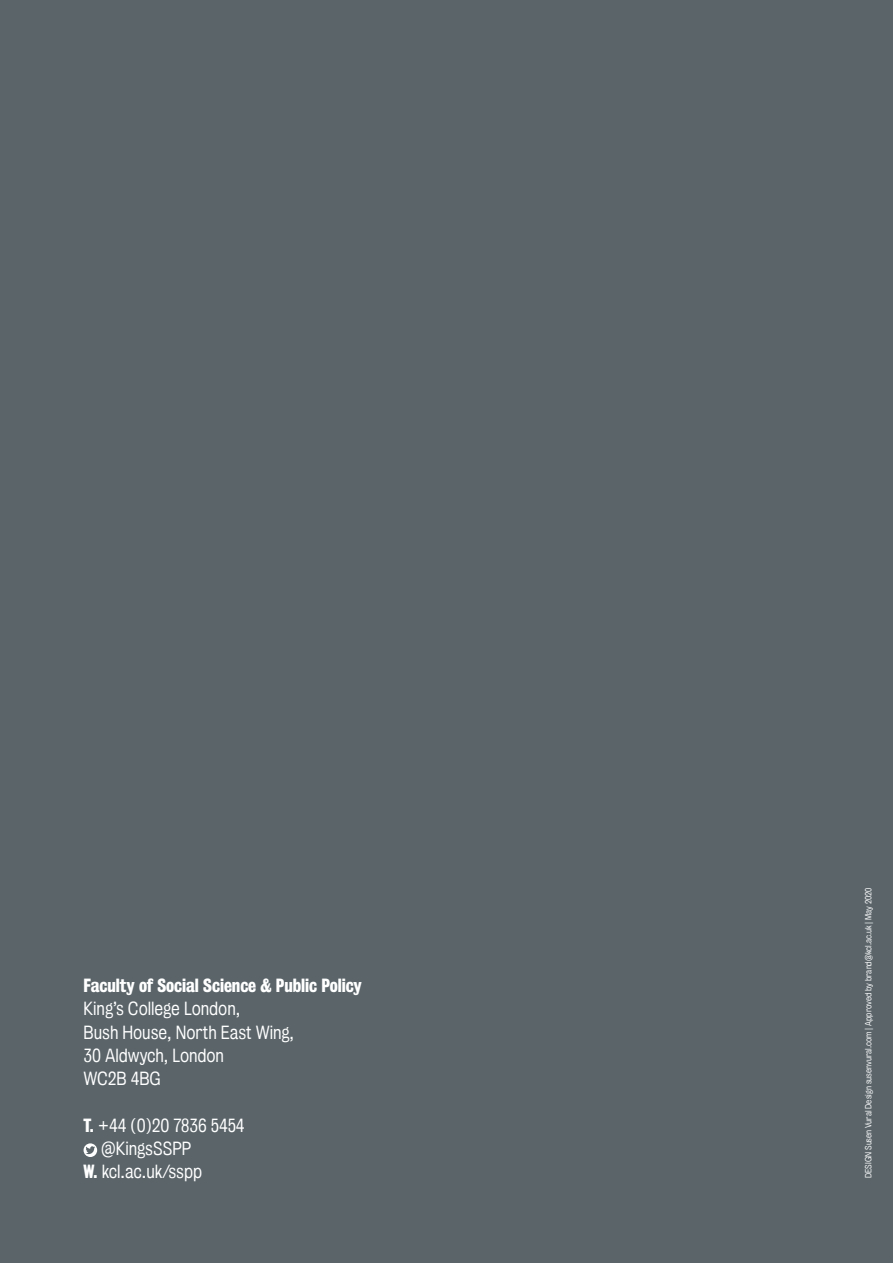
<style>
.page{position:relative;width:893px;height:1263px;background:#5a6469}
.page>*{position:absolute;margin:0;border:0;box-sizing:border-box;transform-origin:0 0}
.t1{font:17.4px/23.2px "Kings Bureau Grot Five One";letter-spacing:-.005em;color:#fff}
.t2{font:17.4px "Kings Bureau Grot Three Seven";letter-spacing:-.005em;color:#fff}
.t3{font:8.25px "Kings Bureau Grot Five One";letter-spacing:-.005em;color:#fff}
.s1{font-family:"Kings Bureau Grot Three Seven"}
</style>
<div class="page">
<svg style="left:84px;top:1143px;width:13px;height:14px"></svg>
<p class="t2" style="left:84px;top:975px;width:280px">Faculty of Social Science &amp; Public Policy</p>
<p class="t1" style="left:84px;top:997px;width:212px">King’s College London,<br>Bush House, North East Wing,<br>30 Aldwych, London<br>WC2B 4BG</p>
<p class="t1" style="left:84px;top:1113px;width:163px"><span class="s1">T.</span> +44 (0)20 7836 5454</p>
<p class="t1" style="left:101px;top:1137px;width:92px">@KingsSSPP</p>
<p class="t1" style="left:84px;top:1160px;width:120px"><span class="s1">W.</span> kcl.ac.uk/sspp</p>
<p class="t3" style="left:864px;top:1178px;width:292px;rotate:-90deg">DESIGN Susen Vural Design susenvural.com | Approved by brand@kcl.ac.uk | May 2020</p>
</div>
